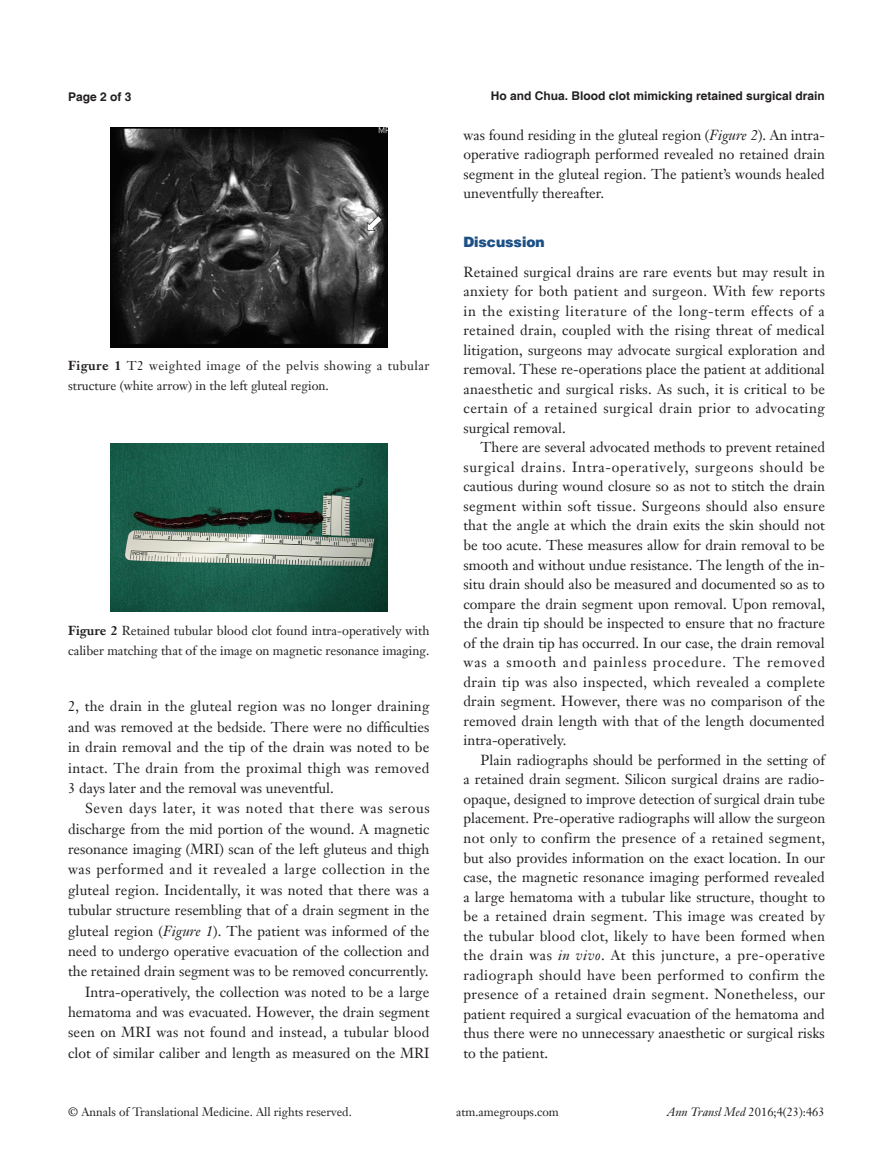
<style>
.page{position:relative;width:893px;height:1170px;background:#fff}
.page>*{position:absolute;margin:0;border:0;box-sizing:border-box;transform-origin:0 0}
.t1{font:14.25px/19.5px "Janson Text LT";color:#231f20;text-align:justify}
.一级标题-6_5{font:900 14.25px "Helvetica";color:#1c5085}
.t2{font:12.75px/19.5px "Janson Text LT";color:#231f20}
.t3{font:12px "Janson Text LT";color:#231f20}
.t4{font:700 12px "Helvetica";color:#231f20}
.s1{font-weight:700}
.s2{font-style:italic}
</style>
<div class="page">
<img style="left:111px;top:128px;width:276px;height:219px">
<img style="left:111px;top:443px;width:276px;height:168px">
<p class="t4" style="left:68px;top:89px;width:65px">Page 2 of 3</p>
<p class="t4" style="left:491px;top:88px;width:336px">Ho and Chua. Blood clot mimicking retained surgical drain</p>
<p class="t2" style="left:68px;top:356px;width:363px"><span class="s1">Figure 1</span> T2 weighted image of the pelvis showing a tubular structure (white arrow) in the left gluteal region.</p>
<p class="t2" style="left:68px;top:621px;width:363px"><span class="s1">Figure 2</span> Retained tubular blood clot found intra-operatively with caliber matching that of the image on magnetic resonance imaging.</p>
<p class="t1" style="left:68px;top:696px;width:363px;line-height:20.4px">2, the drain in the gluteal region was no longer draining and was removed at the bedside. There were no difficulties in drain removal and the tip of the drain was noted to be intact. The drain from the proximal thigh was removed 3 days later and the removal was uneventful.</p>
<p class="t1" style="left:68px;top:798px;width:363px;line-height:20.4px;text-indent:17px">Seven days later, it was noted that there was serous discharge from the mid portion of the wound. A magnetic resonance imaging (MRI) scan of the left gluteus and thigh was performed and it revealed a large collection in the gluteal region. Incidentally, it was noted that there was a tubular structure resembling that of a drain segment in the gluteal region (<span class="s2">Figure 1</span>). The patient was informed of the need to undergo operative evacuation of the collection and the retained drain segment was to be removed concurrently.</p>
<p class="t1" style="left:68px;top:981px;width:363px;line-height:20.4px;text-indent:17px">Intra-operatively, the collection was noted to be a large hematoma and was evacuated. However, the drain segment seen on MRI was not found and instead, a tubular blood clot of similar caliber and length as measured on the MRI</p>
<p class="t1" style="left:463px;top:125px;width:363px">was found residing in the gluteal region (<span class="s2">Figure 2</span>). An intra&shy;operative radiograph performed revealed no retained drain segment in the gluteal region. The patient’s wounds healed uneventfully thereafter.</p>
<p class="一级标题-6_5" style="left:463px;top:233px;width:83px">Discussion</p>
<p class="t1" style="left:463px;top:262px;width:363px">Retained surgical drains are rare events but may result in anxiety for both patient and surgeon. With few reports in the existing literature of the long-term effects of a retained drain, coupled with the rising threat of medical litigation, surgeons may advocate surgical exploration and removal. These re-operations place the patient at additional anaesthetic and surgical risks. As such, it is critical to be certain of a retained surgical drain prior to advocating surgical removal.</p>
<p class="t1" style="left:463px;top:437px;width:363px;text-indent:17px">There are several advocated methods to prevent retained surgical drains. Intra-operatively, surgeons should be cautious during wound closure so as not to stitch the drain segment within soft tissue. Surgeons should also ensure that the angle at which the drain exits the skin should not be too acute. These measures allow for drain removal to be smooth and without undue resistance. The length of the in&shy;situ drain should also be measured and documented so as to compare the drain segment upon removal. Upon removal, the drain tip should be inspected to ensure that no fracture of the drain tip has occurred. In our case, the drain removal was a smooth and painless procedure. The removed drain tip was also inspected, which revealed a complete drain segment. However, there was no comparison of the removed drain length with that of the length documented intra-operatively.</p>
<p class="t1" style="left:463px;top:750px;width:363px;text-indent:17px">Plain radiographs should be performed in the setting of a retained drain segment. Silicon surgical drains are radio&shy;opaque, designed to improve detection of surgical drain tube placement. Pre-operative radiographs will allow the surgeon not only to confirm the presence of a retained segment, but also provides information on the exact location. In our case, the magnetic resonance imaging performed revealed a large hematoma with a tubular like structure, thought to be a retained drain segment. This image was created by the tubular blood clot, likely to have been formed when the drain was <span class="s2">in vivo</span>. At this juncture, a pre-operative radiograph should have been performed to confirm the presence of a retained drain segment. Nonetheless, our patient required a surgical evacuation of the hematoma and thus there were no unnecessary anaesthetic or surgical risks to the patient.</p>
<p class="t3" style="left:68px;top:1104px;width:285px">© Annals of Translational Medicine. All rights reserved.</p>
<p class="t3" style="left:456px;top:1104px;width:104px">atm.amegroups.com</p>
<p class="t3" style="left:667px;top:1104px;width:159px"><span class="s2">Ann Transl Med</span> 2016;4(23):463</p>
</div>
